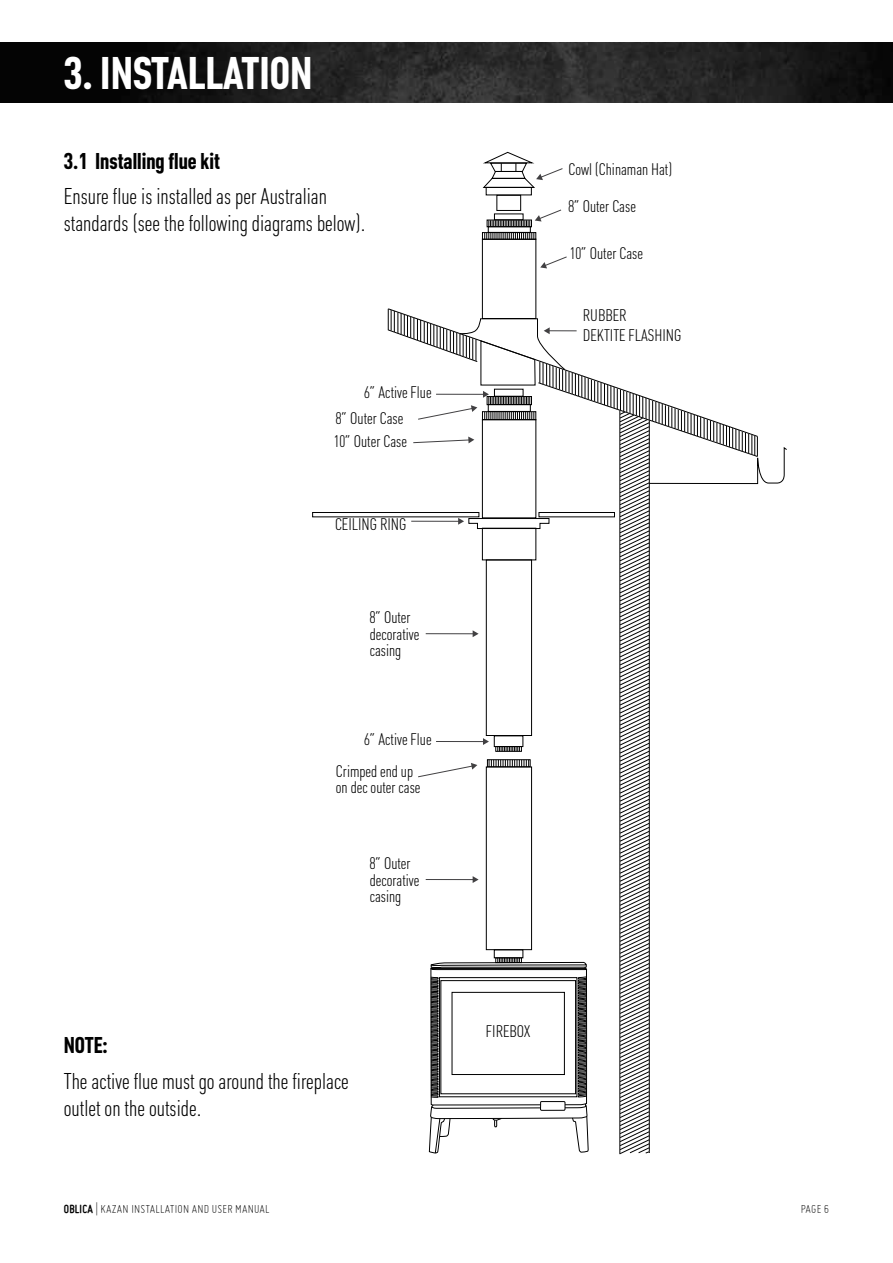
<style>
.page{position:relative;width:893px;height:1263px;background:#fff}
.page>*{position:absolute;margin:0;border:0;box-sizing:border-box;transform-origin:0 0}
.t1{font:700 45px "Plumb Condensed";color:#fff}
.t2{font:300 22.5px/27px "Plumb Condensed";color:#000}
.t3{font:700 22.5px "Plumb Condensed";color:#000}
.t4{font:300 16.5px/16.5px "Plumb Condensed";color:#000}
.t5{font:300 12.75px "Miso";letter-spacing:.015em;color:#000}
.s1{font-weight:700}
</style>
<div class="page">
<img style="left:0;top:43px;width:893px;height:59px">
<div style="left:482px;top:239px;width:54px;height:80px;border:1px solid #000"></div>
<div style="left:496px;top:195px;width:25px;height:16px;border:1px solid #000"></div>
<div style="left:487px;top:220px;width:45px;height:7px;border:1px solid #000"></div>
<div style="left:482px;top:232px;width:54px;height:8px;border:1px solid #000"></div>
<div style="left:488px;top:226px;width:43px;height:7px;border:1px solid #000"></div>
<svg style="left:484px;top:233px;width:50px;height:6px"></svg>
<div style="left:312px;top:512px;width:167px;height:5px;border:1px solid #000"></div>
<svg style="left:483px;top:152px;width:80px;height:36px"></svg>
<svg style="left:488px;top:209px;width:74px;height:18px"></svg>
<svg style="left:540px;top:256px;width:27px;height:12px"></svg>
<svg style="left:387px;top:309px;width:400px;height:845px"></svg>
<h1 class="t1" style="left:64px;top:48px;width:250px">3. INSTALLATION</h1>
<h2 class="t3" style="left:64px;top:148px;width:158px">3.1 Installing flue kit</h2>
<h2 class="t2" style="left:64px;top:184px;width:303px">Ensure flue is installed as per Australian standards (see the following diagrams below).</h2>
<p class="t4" style="left:364px;top:385px;width:69px">6” Active Flue</p>
<p class="t4" style="left:336px;top:411px;width:69px">8” Outer Case</p>
<p class="t4" style="left:334px;top:434px;width:75px">10” Outer Case</p>
<p class="t4" style="left:335px;top:517px;width:73px">CEILING RING</p>
<p class="t4" style="left:370px;top:610px;width:51px">8” Outer decorative casing</p>
<p class="t4" style="left:364px;top:732px;width:69px">6” Active Flue</p>
<p class="t4" style="left:336px;top:763px;width:86px">Crimped end up on dec outer case</p>
<p class="t4" style="left:370px;top:855px;width:51px">8” Outer decorative casing</p>
<h2 class="t3" style="left:64px;top:1033px;width:46px">NOTE:</h2>
<h2 class="t2" style="left:64px;top:1068px;width:287px">The active flue must go around the fireplace outlet on the outside.</h2>
<p class="t4" style="left:568px;top:161px;width:105px">Cowl (Chinaman Hat)</p>
<p class="t4" style="left:568px;top:198px;width:69px">8” Outer Case</p>
<p class="t4" style="left:570px;top:246px;width:75px">10” Outer Case</p>
<p class="t4" style="left:583px;top:306px;width:100px;line-height:19.8px">RUBBER<br>DEKTITE FLASHING</p>
<p class="t4" style="left:486px;top:1023px;width:46px">FIREBOX</p>
<p class="t5" style="left:64px;top:1202px;width:207px"><span class="s1">OBLICA</span> | KAZAN INSTALLATION AND USER MANUAL</p>
<p class="t5" style="left:801px;top:1201px;width:30px">PAGE 6</p>
</div>
